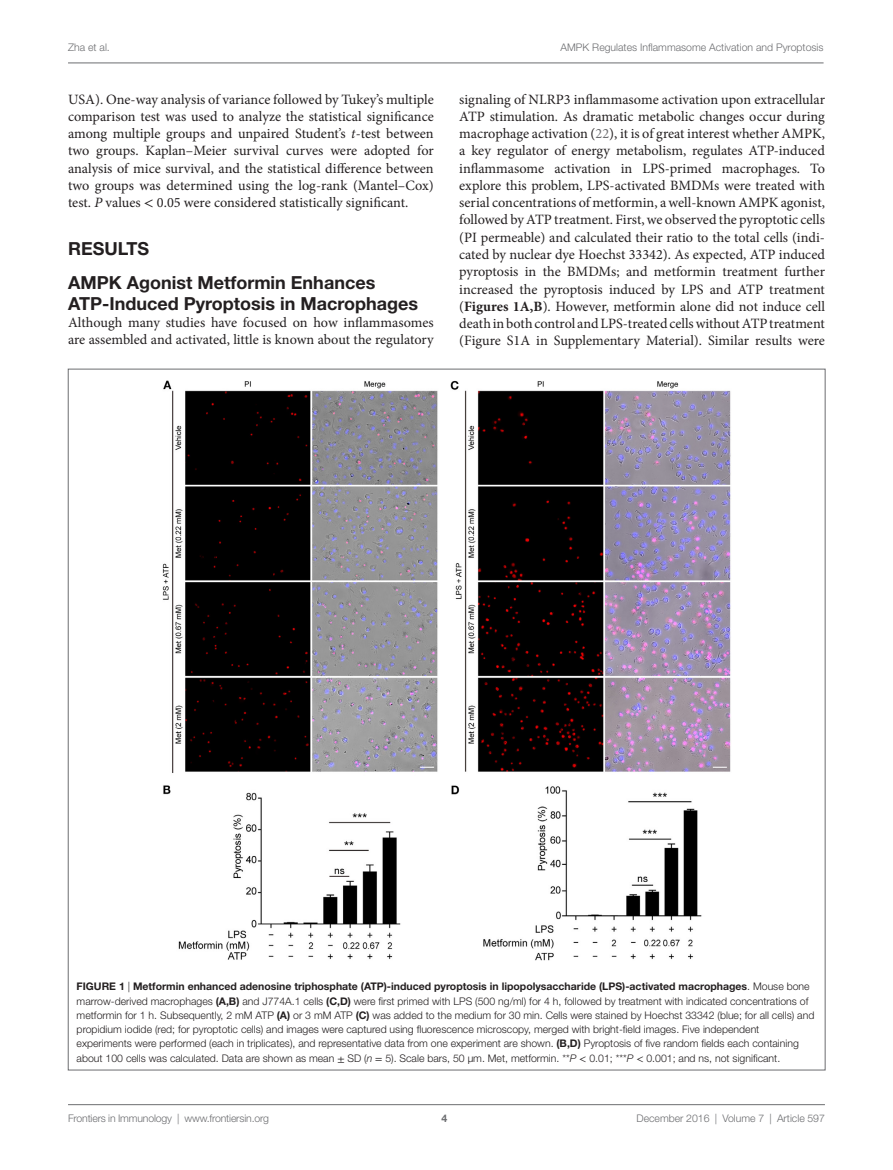
<style>
.page{position:relative;width:893px;height:1170px;background:#fff}
.page>*{position:absolute;margin:0;border:0;box-sizing:border-box;transform-origin:0 0}
.t1{font:700 18px/33.8px "Helvetica Neue LT Std";color:#231f20}
.t2{font:14.25px/17.2px "Minion Pro";color:#231f20;text-align:justify}
.t3{font:300 10.5px/14.2px "Helvetica Neue LT Std";color:#231f20}
.t4{font:300 10.5px "Helvetica Neue LT Std";color:#6c6d70}
.t5{font:700 10.5px "Helvetica Neue LT Std";color:#6c6d70}
.s1{font-style:italic}
.s2{font-family:"STIX General"}
.s3{color:#6c6d70}
.s4{font-weight:700}
.s5{font-family:"STIX General";font-weight:400}
</style>
<div class="page">
<img style="left:162px;top:380px;width:569px;height:580px">
<hr style="left:68px;top:63px;width:756px;height:1px;background:#6c6d70">
<hr style="left:68px;top:1104px;width:757px;height:1px;background:#6c6d70">
<p class="t4" style="left:68px;top:41px;width:43px">Zha et al.</p>
<p class="t4" style="left:561px;top:41px;width:264px">AMPK Regulates Inflammasome Activation and Pyroptosis</p>
<p class="t2" style="left:68px;top:90px;width:367px">USA). One-way analysis of variance followed by Tukey’s multiple comparison test was used to analyze the statistical significance among multiple groups and unpaired Student’s <span class="s1">t</span>-test between two groups. Kaplan–Meier survival curves were adopted for analysis of mice survival, and the statistical difference between two groups was determined using the log-rank (Mantel–Cox) test. <span class="s1">P</span> values <span class="s2">&lt;</span> 0.05 were considered statistically significant.</p>
<p class="t1" style="left:68px;top:231px;width:13px">RES</p>
<p class="t1" style="left:68px;top:231px;width:309px;text-indent:36px">ULTS<br>AMPK Agonist Metformin Enhances</p>
<p class="t1" style="left:68px;top:286px;width:351px">ATP-Induced Pyroptosis in Macrophages</p>
<p class="t2" style="left:68px;top:314px;width:367px">Although many studies have focused on how inflammasomes are assembled and activated, little is known about the regulatory</p>
<p class="t2" style="left:459px;top:90px;width:367px">signaling of NLRP3 inflammasome activation upon extracellular ATP stimulation. As dramatic metabolic changes occur during macrophage activation (<span class="s3">22</span>), it is of great interest whether AMPK, a key regulator of energy metabolism, regulates ATP-induced inflammasome activation in LPS-primed macrophages. To explore this problem, LPS-activated BMDMs were treated with serial concentrations of metformin, a well-known AMPK agonist, followed by ATP treatment. First, we observed the pyroptotic cells (PI permeable) and calculated their ratio to the total cells (indi&shy;cated by nuclear dye Hoechst 33342). As expected, ATP induced pyroptosis in the BMDMs; and metformin treatment further increased the pyroptosis induced by LPS and ATP treatment (<span class="s4">Figures 1A,B</span>). However, metformin alone did not induce cell death in both control and LPS-treated cells without ATP treatment (Figure S1A in Supplementary Material). Similar results were</p>
<p class="t3" style="left:77px;top:979px;width:739px"><span class="s4">FIG URE 1</span> | <span class="s4">Metformin enhanced adenosine triphosphate (ATP)-induced pyroptosis in lipopolysaccharide (LPS)-activated macrophages</span>. Mouse bone marrow-derived macrophages <span class="s4">(A,B)</span> and J774A.1 cells <span class="s4">(C,D)</span> were first primed with LPS (500 ng/ml) for 4 h, followed by treatment with indicated concentrations of metformin for 1 h. Subsequently, 2 mM ATP <span class="s4">(A)</span> or 3 mM ATP <span class="s4">(C)</span> was added to the medium for 30 min. Cells were stained by Hoechst 33342 (blue; for all cells) and propidium iodide (red; for pyroptotic cells) and images were captured using fluorescence microscopy, merged with bright-field images. Five independent experiments were performed (each in triplicates), and representative data from one experiment are shown. <span class="s4">(B,D)</span> Pyroptosis of five random fields each containing about 100 cells was calculated. Data are shown as mean <span class="s5">±</span> SD (<span class="s1">n</span> <span class="s5">=</span> 5). Scale bars, 50 µm. Met, metformin. **<span class="s1">P</span> <span class="s5">&lt;</span> 0.01; ***<span class="s1">P</span> <span class="s5">&lt;</span> 0.001; and ns, not significant.</p>
<p class="t4" style="left:68px;top:1111px;width:203px">Frontiers in Immunology | www.frontiersin.org</p>
<p class="t4" style="left:636px;top:1111px;width:190px">December 2016 | Volume 7 | Article 597</p>
<p class="t5" style="left:441px;top:1111px;width:7px">4</p>
</div>
